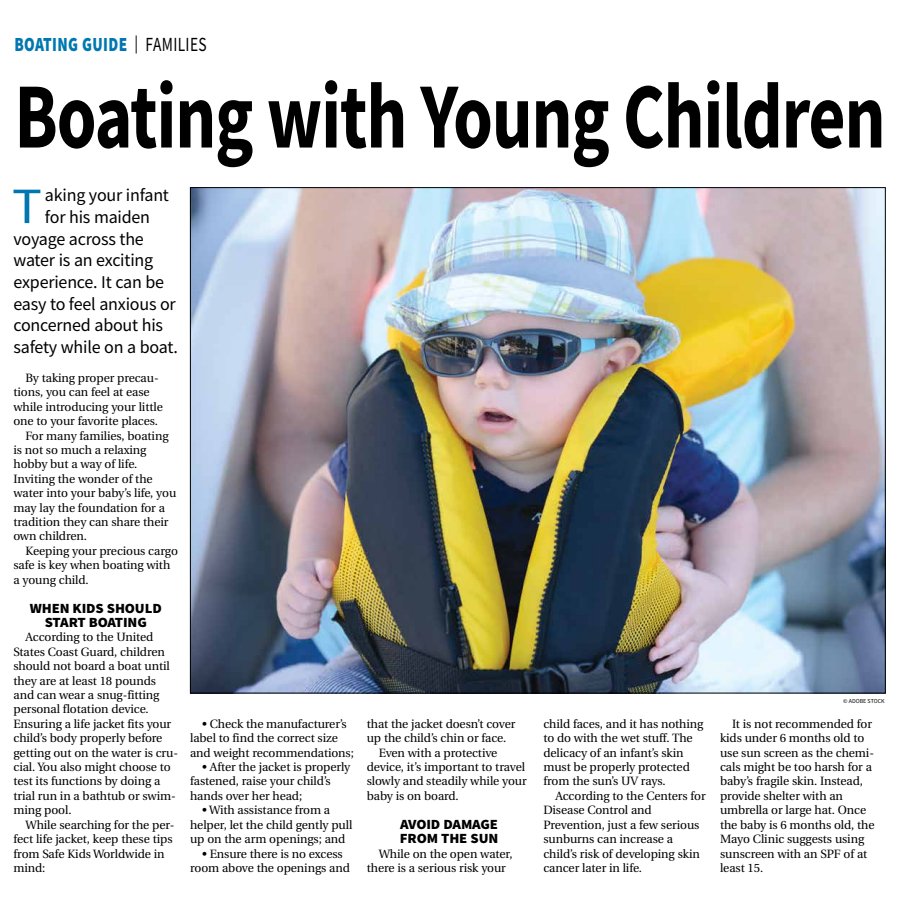
<style>
.page{position:relative;width:900px;height:908px;background:#fff}
.page>*{position:absolute;margin:0;border:0;box-sizing:border-box;transform-origin:0 0}
.t1{font:700 93.2px "Source Sans Pro";letter-spacing:-.015em;color:#000;scale:.77 1}
.t2{font:50.9px "Source Sans Pro";color:#0077b1;scale:1.1 1}
.t3{font:900 20px "Source Sans Pro";letter-spacing:.025em;color:#0077b1;scale:.77 1}
.t4{font:18px "Source Sans Pro";letter-spacing:-.01em;color:#000}
.t5{font:900 14px/14.4px "Source Sans Pro";letter-spacing:-.01em;color:#000;text-align:center;scale:1.05 1}
.t6{font:12px/14.4px "Utopia";letter-spacing:-.01em;color:#000}
.t7{font:6px "Source Sans Pro";color:#000}
.s1{font-weight:400;font-size:18px;color:#000}
.s2{font-weight:400;color:#000}
</style>
<div class="page">
<img style="left:192px;top:189px;width:692px;height:502px">
<h3 class="t3" style="left:14px;top:31px;width:251px">BOATING GUIDE <span class="s1">|</span> <span class="s2">FAMILIES</span></h3>
<h1 class="t1" style="left:14px;top:53px;width:1133px">Boating with Young Children</h1>
<h2 class="t2" style="left:12px;top:174px;width:29px">T</h2>
<h3 class="t4" style="left:45px;top:184px;width:126px">aking your infant</h3>
<h3 class="t4" style="left:45px;top:205px;width:107px">for his maiden</h3>
<h3 class="t4" style="left:14px;top:227px;width:132px">voyage across the</h3>
<h3 class="t4" style="left:14px;top:249px;width:141px">water is an exciting</h3>
<h3 class="t4" style="left:14px;top:270px;width:152px">experience. It can be</h3>
<h3 class="t4" style="left:14px;top:292px;width:164px">easy to feel anxious or</h3>
<h3 class="t4" style="left:14px;top:313px;width:151px">concerned about his</h3>
<h3 class="t4" style="left:14px;top:335px;width:166px">safety while on a boat.</h3>
<p class="t6" style="left:26px;top:371px;width:135px">By taking proper precau-</p>
<p class="t6" style="left:14px;top:385px;width:138px">tions, you can feel at ease</p>
<p class="t6" style="left:14px;top:399px;width:151px">while introducing your little</p>
<p class="t6" style="left:14px;top:414px;width:146px">one to your favorite places.</p>
<p class="t6" style="left:26px;top:428px;width:145px">For many families, boating</p>
<p class="t6" style="left:14px;top:443px;width:134px">is not so much a relaxing</p>
<p class="t6" style="left:14px;top:457px;width:125px">hobby but a way of life.</p>
<p class="t6" style="left:14px;top:471px;width:141px">Inviting the wonder of the</p>
<p class="t6" style="left:14px;top:486px;width:164px">water into your baby’s life, you</p>
<p class="t6" style="left:14px;top:500px;width:153px">may lay the foundation for a</p>
<p class="t6" style="left:14px;top:515px;width:157px">tradition they can share their</p>
<p class="t6" style="left:14px;top:529px;width:75px">own children.</p>
<p class="t6" style="left:26px;top:543px;width:154px">Keeping your precious cargo</p>
<p class="t6" style="left:14px;top:558px;width:158px">safe is key when boating with</p>
<p class="t6" style="left:14px;top:572px;width:77px">a young child.</p>
<p class="t5" style="left:30px;top:600px;width:127px">WHEN KIDS SHOULD<br>START BOATING</p>
<p class="t6" style="left:14px;top:630px;width:166px;text-indent:12px">According to the United<br>States Coast Guard, children should not board a boat until they are at least 18 pounds and can wear a snug-fitting personal flotation device.<br>Ensuring a life jacket fits your child’s body properly before getting out on the water is cru&shy;cial. You also might choose to test its functions by doing a trial run in a bathtub or swim&shy;ming pool.</p>
<p class="t6" style="left:14px;top:817px;width:162px;text-indent:12px">While searching for the per&shy;fect life jacket, keep these tips from Safe Kids Worldwide in mind:</p>
<p class="t6" style="left:190px;top:716px;width:165px;text-indent:12px">• Check the manufacturer’s label to find the correct size and weight recommendations;</p>
<p class="t6" style="left:190px;top:759px;width:162px;text-indent:12px">• After the jacket is properly fastened, raise your child’s hands over her head;</p>
<p class="t6" style="left:190px;top:803px;width:164px;text-indent:12px">• With assistance from a helper, let the child gently pull up on the arm openings; and</p>
<p class="t6" style="left:190px;top:846px;width:161px;text-align:center">• Ensure there is no excess room above the openings and</p>
<p class="t6" style="left:367px;top:716px;width:150px">that the jacket doesn’t cover</p>
<p class="t6" style="left:367px;top:731px;width:141px">up the child’s chin or face.</p>
<p class="t6" style="left:379px;top:745px;width:120px">Even with a protective</p>
<p class="t6" style="left:367px;top:759px;width:160px">device, it’s important to travel</p>
<p class="t6" style="left:367px;top:774px;width:162px">slowly and steadily while your</p>
<p class="t6" style="left:367px;top:788px;width:94px">baby is on board.</p>
<p class="t5" style="left:400px;top:816px;width:95px;text-align:left">AVOID DAMAGE<br>FROM THE SUN</p>
<p class="t6" style="left:367px;top:846px;width:147px;text-indent:12px">While on the open water, there is a serious risk your</p>
<p class="t6" style="left:543px;top:716px;width:161px">child faces, and it has nothing to do with the wet stuff. The delicacy of an infant’s skin must be properly protected from the sun’s UV rays.</p>
<p class="t6" style="left:543px;top:788px;width:164px;text-indent:12px">According to the Centers for<br>Disease Control and<br>Prevention, just a few serious sunburns can increase a child’s risk of developing skin cancer later in life.</p>
<p class="t7" style="left:843px;top:697px;width:43px">© ADOBE STOCK</p>
<p class="t6" style="left:720px;top:716px;width:156px;text-indent:12px">It is not recommended for kids under 6 months old to use sun screen as the chemi&shy;cals might be too harsh for a baby’s fragile skin. Instead, provide shelter with an umbrella or large hat. Once the baby is 6 months old, the<br>Mayo Clinic suggests using sunscreen with an SPF of at least 15.</p>
</div>
